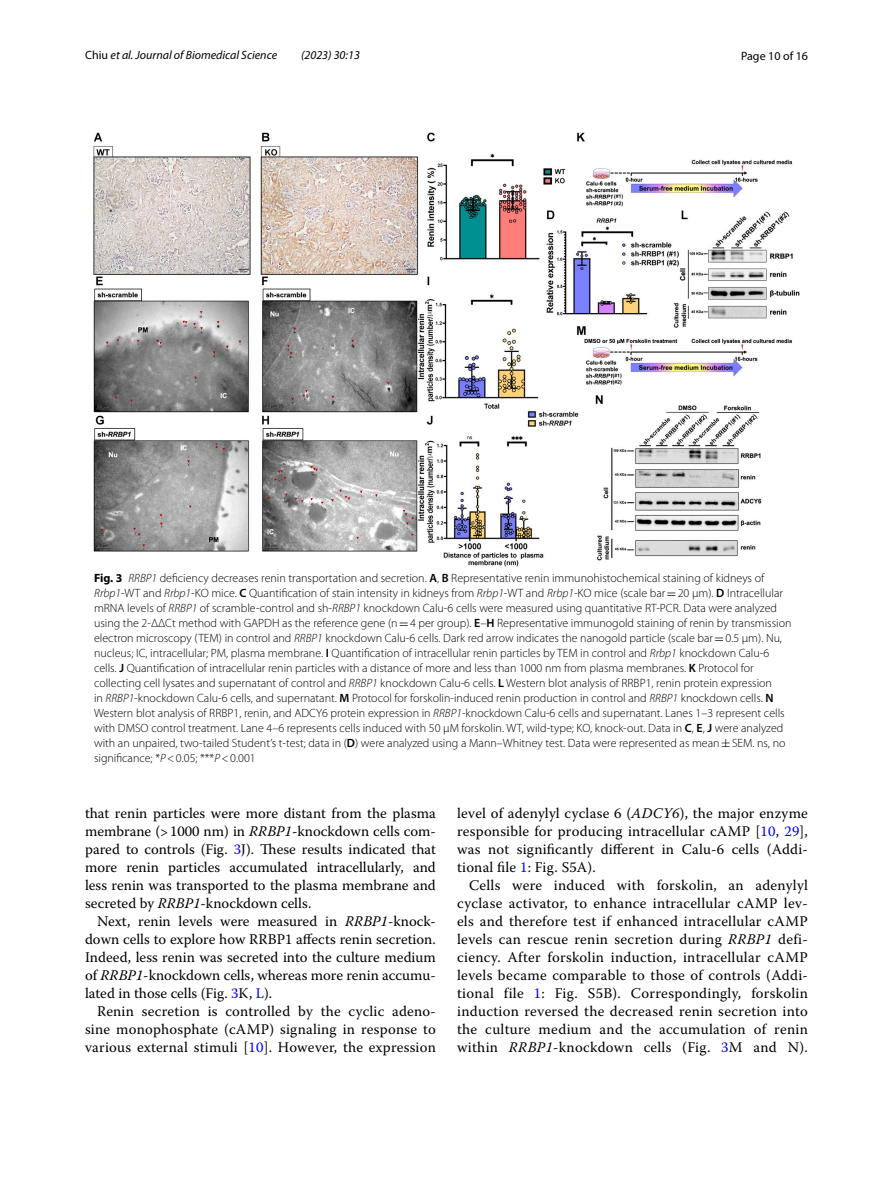
<style>
.page{position:relative;width:893px;height:1187px;background:#fff}
.page>*{position:absolute;margin:0;border:0;box-sizing:border-box;transform-origin:0 0}
.t1{font:14.7px/18px "Warnock Pro";letter-spacing:.015em;color:#000;text-align:justify}
.t2{font:300 12px/15px "Myriad Pro";color:#000}
.t3{font:italic 12px "Myriad Pro";color:#000}
.t4{font:12px "Myriad Pro";color:#000}
.s1{font-style:normal}
.s2{font-weight:700}
.s3{font-style:italic}
.s4{font-weight:600}
.s5{font-family:"MTSY";font-weight:400}
.s6{color:#00f}
</style>
<div class="page">
<img style="left:94px;top:133px;width:705px;height:433px">
<p class="t3" style="left:85px;top:48px;width:194px"><span class="s1">Chiu</span> et al. Journal of Biomedical Science</p>
<p class="t3" style="left:301px;top:48px;width:60px">(2023) 30:13</p>
<p class="t4" style="left:741px;top:48px;width:68px">Page 10 of 16</p>
<p class="t2" style="left:94px;top:570px;width:699px"><span class="s2">Fig. 3</span> <span class="s3">RRBP1</span> deficiency decreases renin transportation and secretion. <span class="s4">A</span>, <span class="s4">B</span> Representative renin immunohistochemical staining of kidneys of <span class="s3">Rrbp1</span>-WT and <span class="s3">Rrbp1</span>-KO mice. <span class="s4">C</span> Quantification of stain intensity in kidneys from <span class="s3">Rrbp1</span>-WT and <span class="s3">Rrbp1</span>-KO mice (scale bar<span class="s5">=</span>20 μm). <span class="s4">D</span> Intracellular mRNA levels of <span class="s3">RRBP1</span> of scramble-control and sh-<span class="s3">RRBP1</span> knockdown Calu-6 cells were measured using quantitative RT-PCR. Data were analyzed using the 2-ΔΔCt method with GAPDH as the reference gene (n<span class="s5">=</span>4 per group). <span class="s4">E</span>–<span class="s4">H</span> Representative immunogold staining of renin by transmission electron microscopy (TEM) in control and <span class="s3">RRBP1</span> knockdown Calu-6 cells. Dark red arrow indicates the nanogold particle (scale bar<span class="s5">=</span>0.5 μm). Nu, nucleus; IC, intracellular; PM, plasma membrane. <span class="s4">I</span> Quantification of intracellular renin particles by TEM in control and <span class="s3">Rrbp1</span> knockdown Calu-6 cells. <span class="s4">J</span> Quantification of intracellular renin particles with a distance of more and less than 1000 nm from plasma membranes. <span class="s4">K</span> Protocol for collecting cell lysates and supernatant of control and <span class="s3">RRBP1</span> knockdown Calu-6 cells. <span class="s4">L</span> Western blot analysis of RRBP1, renin protein expression<br>in <span class="s3">RRBP1</span>-knockdown Calu-6 cells, and supernatant. <span class="s4">M</span> Protocol for forskolin-induced renin production in control and <span class="s3">RRBP1</span> knockdown cells. <span class="s4">N </span>Western blot analysis of RRBP1, renin, and ADCY6 protein expression in <span class="s3">RRBP1</span>-knockdown Calu-6 cells and supernatant. Lanes 1–3 represent cells with DMSO control treatment. Lane 4–6 represents cells induced with 50 μM forskolin. WT, wild-type; KO, knock-out. Data in <span class="s4">C</span>, <span class="s4">E</span>, <span class="s4">J</span> were analyzed with an unpaired, two-tailed Student’s t-test; data in (<span class="s4">D</span>) were analyzed using a Mann–Whitney test. Data were represented as mean<span class="s5">±</span>SEM. ns, no significance; *<span class="s3">P</span>&lt;0.05; ***<span class="s3">P</span>&lt;0.001</p>
<p class="t1" style="left:85px;top:803px;width:352px">that renin particles were more distant from the plasma membrane (&gt;1000 nm) in <span class="s3">RRBP1</span>-knockdown cells com&shy;pared to controls (Fig. <span class="s6">3</span>J). These results indicated that more renin particles accumulated intracellularly, and less renin was transported to the plasma membrane and secreted by <span class="s3">RRBP1</span>-knockdown cells.</p>
<p class="t1" style="left:85px;top:911px;width:352px;text-indent:12px">Next, renin levels were measured in <span class="s3">RRBP1</span>-knock&shy;down cells to explore how RRBP1 affects renin secretion.<br>Indeed, less renin was secreted into the culture medium of <span class="s3">RRBP1</span>-knockdown cells, whereas more renin accumu&shy;lated in those cells (Fig. <span class="s6">3</span>K, <span class="s6">L</span>).</p>
<p class="t1" style="left:85px;top:1001px;width:352px;text-indent:12px">Renin secretion is controlled by the cyclic adeno&shy;sine monophosphate (cAMP) signaling in response to various external stimuli [<span class="s6">10</span>]. However, the expression</p>
<p class="t1" style="left:457px;top:803px;width:352px">level of adenylyl cyclase 6 (<span class="s3">ADCY6</span>), the major enzyme responsible for producing intracellular cAMP [<span class="s6">10</span>, <span class="s6">29</span>], was not significantly different in Calu-6 cells (Addi&shy;tional file <span class="s6">1</span>: Fig. S5A).</p>
<p class="t1" style="left:457px;top:875px;width:352px;text-indent:12px">Cells were induced with forskolin, an adenylyl cyclase activator, to enhance intracellular cAMP lev&shy;els and therefore test if enhanced intracellular cAMP levels can rescue renin secretion during <span class="s3">RRBP1</span> defi&shy;ciency. After forskolin induction, intracellular cAMP levels became comparable to those of controls (Addi&shy;tional file <span class="s6">1</span>: Fig. S5B). Correspondingly, forskolin induction reversed the decreased renin secretion into the culture medium and the accumulation of renin within <span class="s3">RRBP1</span>-knockdown cells (Fig. <span class="s6">3</span>M and N).</p>
</div>
